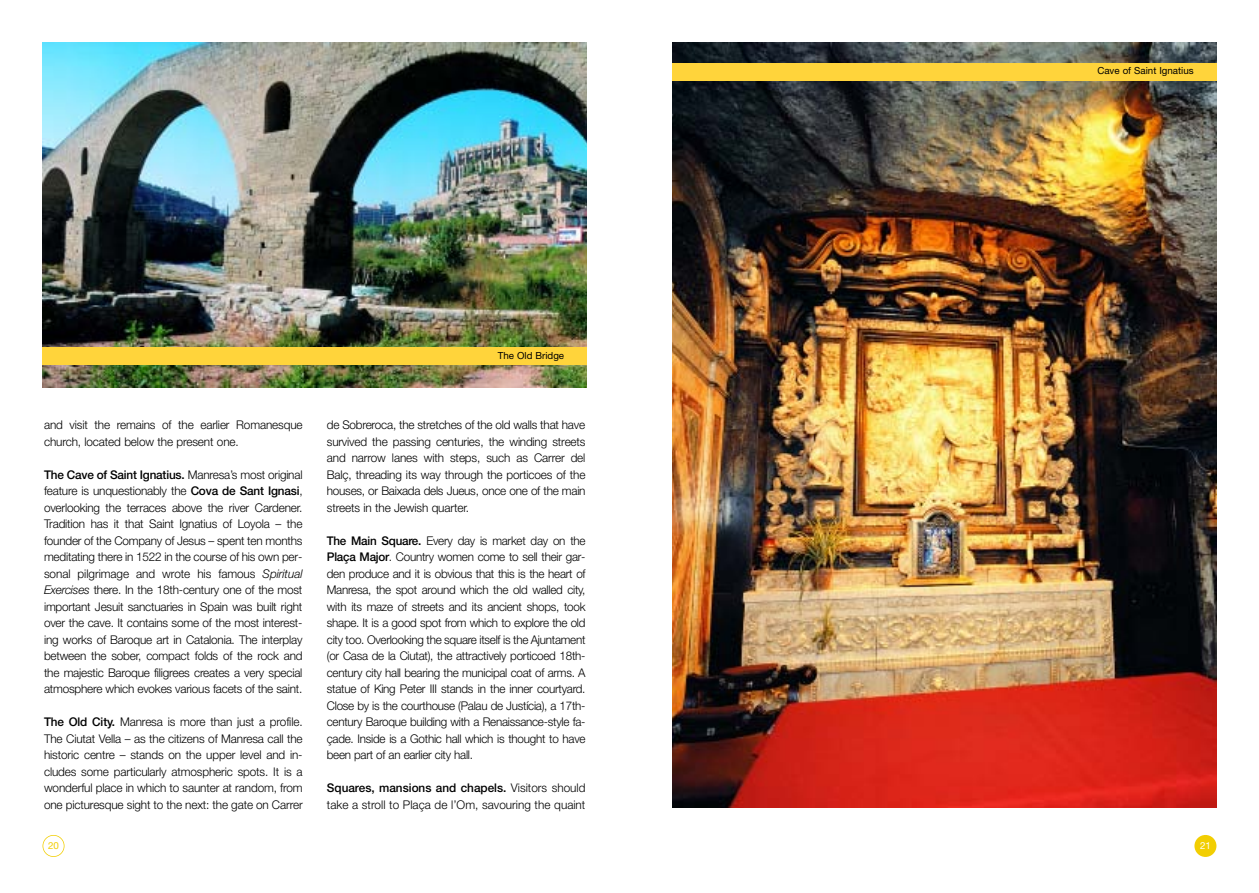
<style>
.page{position:relative;width:1259px;height:893px;background:#fff}
.page>*{position:absolute;margin:0;border:0;box-sizing:border-box;transform-origin:0 0}
.t1{font:300 12px/16.5px "Helvetica Neue";letter-spacing:-.01em;color:#000;text-align:justify}
.t2{font:9.75px "Helvetica Neue";color:#000}
.t3{font:9.75px "Helvetica Neue";color:#f2ce02}
.t4{font:9.75px "Helvetica Neue";color:#fff}
.s1{font-weight:500}
.s2{font-style:italic}
</style>
<div class="page">
<div style="left:1194px;top:835px;width:22px;height:22px;background:#f2ce02;border-radius:50%"></div>
<div style="left:43px;top:835px;width:21px;height:22px;border:2px solid #f2ce02;border-radius:50%"></div>
<img style="left:672px;top:43px;width:544px;height:765px">
<img style="left:43px;top:43px;width:544px;height:344px">
<div style="left:672px;top:64px;width:544px;height:17px;background:#ffd43b"></div>
<div style="left:43px;top:347px;width:544px;height:17px;background:#ffd43b"></div>
<p class="t1" style="left:44px;top:416px;width:260px">and visit the remains of the earlier Romanesque church, located below the present one.</p>
<p class="t1" style="left:44px;top:466px;width:260px"><span class="s1">The Cave of Saint Ignatius.</span> Manresa’s most original feature is unquestionably the <span class="s1">Cova de Sant Ignasi</span>, overlooking the terraces above the river Cardener.<br>Tradition has it that Saint Ignatius of Loyola – the founder of the Company of Jesus – spent ten months meditating there in 1522 in the course of his own per&shy;sonal pilgrimage and wrote his famous <span class="s2">Spiritual Exercises</span> there. In the 18th-century one of the most important Jesuit sanctuaries in Spain was built right over the cave. It contains some of the most interest&shy;ing works of Baroque art in Catalonia. The interplay between the sober, compact folds of the rock and the majestic Baroque filigrees creates a very special atmosphere which evokes various facets of the saint.</p>
<p class="t1" style="left:44px;top:713px;width:260px"><span class="s1">The Old City.</span> Manresa is more than just a profile.<br>The Ciutat Vella – as the citizens of Manresa call the historic centre – stands on the upper level and in&shy;cludes some particularly atmospheric spots. It is a wonderful place in which to saunter at random, from one picturesque sight to the next: the gate on Carrer</p>
<p class="t2" style="left:498px;top:352px;width:68px">The Old Bridge</p>
<p class="t1" style="left:327px;top:416px;width:260px">de Sobreroca, the stretches of the old walls that have survived the passing centuries, the winding streets and narrow lanes with steps, such as Carrer del Balç, threading its way through the porticoes of the houses, or Baixada dels Jueus, once one of the main streets in the Jewish quarter.</p>
<p class="t1" style="left:327px;top:532px;width:260px"><span class="s1">The Main Square.</span> Every day is market day on the <span class="s1">Plaça Major</span>. Country women come to sell their gar&shy;den produce and it is obvious that this is the heart of Manresa, the spot around which the old walled city, with its maze of streets and its ancient shops, took shape. It is a good spot from which to explore the old city too. Overlooking the square itself is the Ajuntament (or Casa de la Ciutat), the attractively porticoed 18th&shy;century city hall bearing the municipal coat of arms. A statue of King Peter III stands in the inner courtyard.<br>Close by is the courthouse (Palau de Justícia), a 17th&shy;century Baroque building with a Renaissance-style fa&shy;çade. Inside is a Gothic hall which is thought to have been part of an earlier city hall.</p>
<p class="t1" style="left:327px;top:779px;width:260px"><span class="s1">Squares, mansions and chapels.</span> Visitors should take a stroll to Plaça de l’Om, savouring the quaint</p>
<p class="t2" style="left:1097px;top:68px;width:98px">Cave of Saint Ignatius</p>
<p class="t3" style="left:48px;top:842px;width:12px">20</p>
<p class="t4" style="left:1200px;top:842px;width:12px">21</p>
</div>
